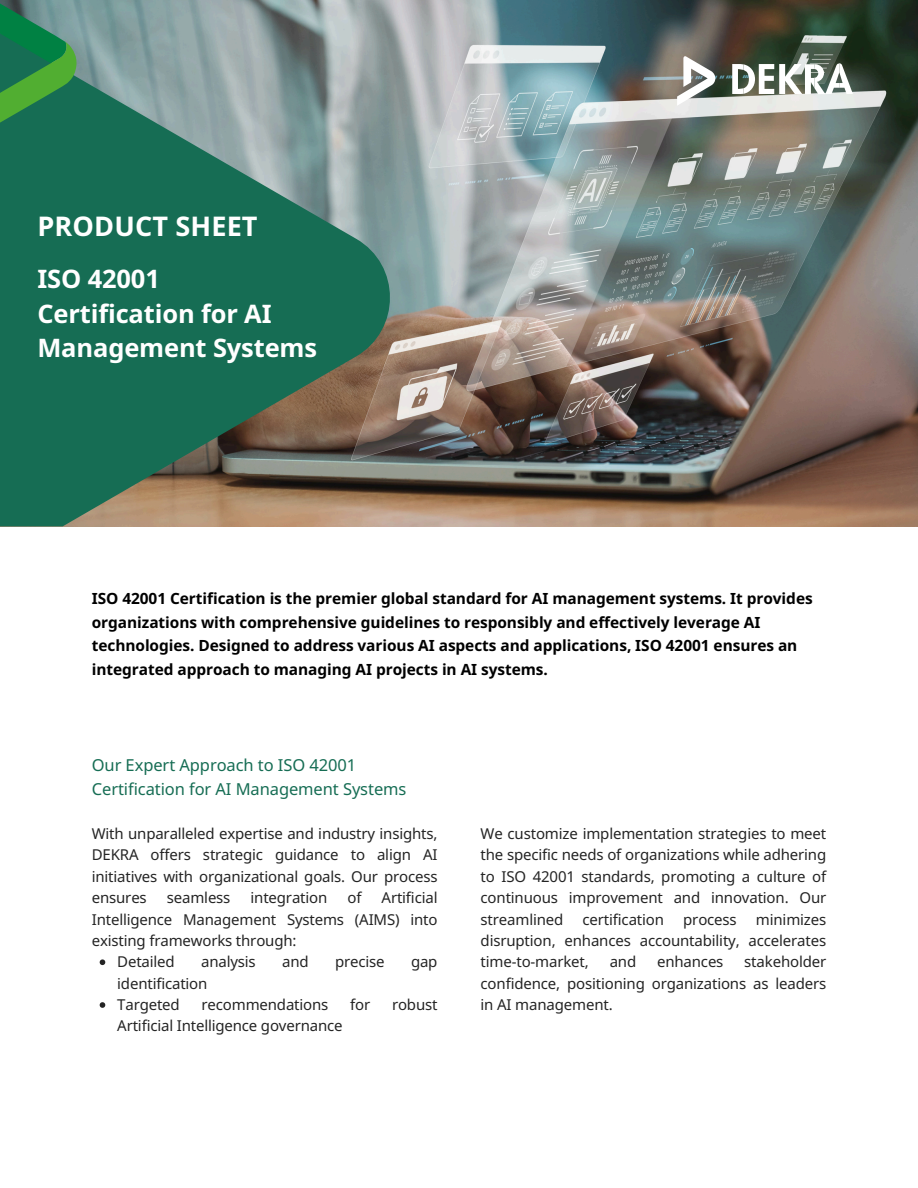
<style>
.page{position:relative;width:918px;height:1188px;background:#fff}
.page>*{position:absolute;margin:0;border:0;box-sizing:border-box;transform-origin:0 0}
.t1{font:700 27.15px "Noto Sans";letter-spacing:.005em;color:#fff}
.t2{font:700 25.5px/34.8px "Noto Sans";letter-spacing:-.005em;color:#fff}
.t3{font:16.5px/23.7px "Noto Sans";letter-spacing:-.005em;color:#166d54}
.t4{font:700 15.45px/23.7px "Noto Sans";letter-spacing:-.005em;color:#000}
.t5{font:15px/21.3px "Noto Sans";letter-spacing:-.01em;color:#242424;text-align:justify}
</style>
<div class="page">
<img style="left:0;top:0;width:917px;height:527px">
<svg style="left:0;top:33px;width:390px;height:493px;background:#457967"></svg>
<svg style="left:677px;top:56px;width:38px;height:50px"></svg>
<svg style="left:732px;top:63px;width:121px;height:31px"></svg>
<svg style="left:0;top:3px;width:77px;height:120px;background:#328854"></svg>
<svg style="left:100px;top:959px;width:5px;height:6px"></svg>
<svg style="left:100px;top:1002px;width:5px;height:6px"></svg>
<p class="t1" style="left:37px;top:207px;width:222px">PRODUCT SHEET</p>
<p class="t2" style="left:37px;top:260px;width:281px">ISO 42001<br>Certification for AI<br>Management Systems</p>
<p class="t4" style="left:92px;top:586px;width:722px">ISO 42001 Certification is the premier global standard for AI management systems. It provides organizations with comprehensive guidelines to responsibly and effectively leverage AI technologies. Designed to address various AI aspects and applications, ISO 42001 ensures an integrated approach to managing AI projects in AI systems.</p>
<h3 class="t3" style="left:92px;top:753px;width:316px">Our Expert Approach to ISO 42001<br>Certification for AI Management Systems</h3>
<h2 class="t5" style="left:92px;top:823px;width:347px">With unparalleled expertise and industry insights, DEKRA offers strategic guidance to align AI initiatives with organizational goals. Our process ensures</h2>
<h2 class="t5" style="left:92px;top:887px;width:347px;text-indent:290px">Artificial Intelligence Management Systems (AIMS) into existing frameworks through:</h2>
<p class="t5" style="left:117px;top:951px;width:59px">Detailed</p>
<p class="t5" style="left:201px;top:951px;width:56px">analysis</p>
<p class="t5" style="left:282px;top:951px;width:28px">and</p>
<p class="t5" style="left:335px;top:951px;width:51px">precise</p>
<p class="t5" style="left:411px;top:951px;width:28px">gap</p>
<p class="t5" style="left:117px;top:972px;width:92px">identification</p>
<p class="t5" style="left:117px;top:994px;width:64px">Targeted</p>
<p class="t5" style="left:202px;top:994px;width:128px">recommendations</p>
<p class="t5" style="left:350px;top:994px;width:22px">for</p>
<p class="t5" style="left:392px;top:994px;width:47px">robust</p>
<p class="t5" style="left:117px;top:1015px;width:227px">Artificial Intelligence governance</p>
<h2 class="t5" style="left:167px;top:887px;width:65px">seamless</h2>
<h2 class="t5" style="left:251px;top:887px;width:78px">integration</h2>
<h2 class="t5" style="left:347px;top:887px;width:16px">of</h2>
<h1 class="t5" style="left:481px;top:823px;width:347px">We customize implementation strategies to meet the specific needs of organizations while adhering to ISO 42001 standards, promoting a culture of continuous improvement and innovation. Our streamlined</h1>
<h1 class="t5" style="left:583px;top:908px;width:83px">certification</h1>
<h1 class="t5" style="left:683px;top:908px;width:55px">process</h1>
<h1 class="t5" style="left:481px;top:908px;width:347px;text-indent:275px">minimizes disruption, enhances accountability, accelerates time-to-market,</h1>
<h1 class="t5" style="left:481px;top:951px;width:347px;text-indent:264px">stakeholder confidence, positioning organizations as leaders in AI management.</h1>
<h1 class="t5" style="left:610px;top:951px;width:28px">and</h1>
<h1 class="t5" style="left:657px;top:951px;width:68px">enhances</h1>
</div>
